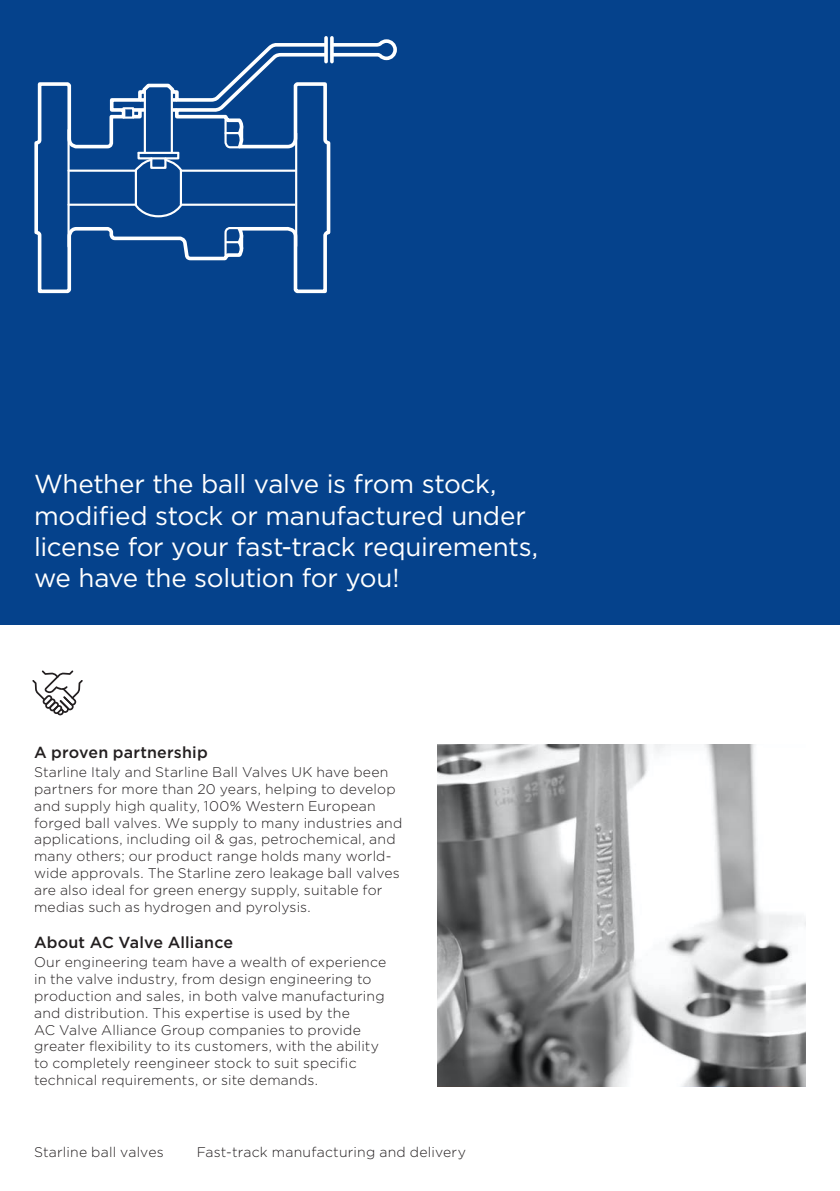
<style>
.page{position:relative;width:840px;height:1191px;background:#fff}
.page>*{position:absolute;margin:0;border:0;box-sizing:border-box;transform-origin:0 0}
.t1{font:26px/31.2px "Gotham";letter-spacing:-.01em;color:#fff}
.t2{font:500 16px "Gotham";letter-spacing:.01em;color:#231f20}
.t3{font:300 14px/16.8px "Gotham";letter-spacing:.015em;color:#231f20}
</style>
<div class="page">
<div style="left:0;top:0;width:839px;height:625px;background:#05428c"></div>
<svg style="left:32px;top:670px;width:51px;height:45px"></svg>
<img style="left:437px;top:744px;width:368px;height:342px">
<svg style="left:34px;top:43px;width:298px;height:251px"></svg>
<svg style="left:329px;top:37px;width:68px;height:25px"></svg>
<svg style="left:173px;top:108px;width:4px;height:4px"></svg>
<svg style="left:173px;top:98px;width:4px;height:4px"></svg>
<div style="left:122px;top:107px;width:12px;height:12px;border:2px solid #fff"></div>
<hr style="left:171px;top:92px;width:2px;height:60px;background:#fff">
<hr style="left:144px;top:92px;width:2px;height:60px;background:#fff">
<div style="left:137px;top:152px;width:42px;height:7px;border:2px solid #fff"></div>
<hr style="left:135px;top:172px;width:2px;height:31px;background:#fff">
<hr style="left:180px;top:172px;width:2px;height:31px;background:#fff">
<div style="left:150px;top:157px;width:16px;height:12px;border:2px solid #fff"></div>
<svg style="left:134px;top:157px;width:20px;height:17px"></svg>
<svg style="left:163px;top:158px;width:20px;height:16px"></svg>
<svg style="left:134px;top:201px;width:49px;height:17px"></svg>
<svg style="left:129px;top:98px;width:15px;height:22px"></svg>
<hr style="left:181px;top:170px;width:114px;height:2px;background:#fff">
<hr style="left:181px;top:204px;width:114px;height:2px;background:#fff">
<svg style="left:223px;top:116px;width:20px;height:33px"></svg>
<svg style="left:223px;top:226px;width:20px;height:35px"></svg>
<svg style="left:324px;top:38px;width:4px;height:24px"></svg>
<hr style="left:330px;top:38px;width:3px;height:24px;background:#fff">
<hr style="left:295px;top:133px;width:2px;height:113px;background:#fff">
<hr style="left:67px;top:130px;width:3px;height:116px;background:#fff">
<hr style="left:69px;top:170px;width:67px;height:2px;background:#fff">
<hr style="left:69px;top:204px;width:67px;height:2px;background:#fff">
<h1 class="t1" style="left:34px;top:470px;width:505px">Whether the ball valve is from stock, modified stock or manufactured under license for your fast-track requirements, we have the solution for you!</h1>
<p class="t2" style="left:34px;top:744px;width:175px">A proven partnership</p>
<p class="t3" style="left:34px;top:764px;width:369px">Starline Italy and Starline Ball Valves UK have been partners for more than 20 years, helping to develop and supply high quality, 100% Western European forged ball valves. We supply to many industries and applications, including oil &amp; gas, petrochemical, and many others; our product range holds many world&shy;wide approvals. The Starline zero leakage ball valves are also ideal for green energy supply, suitable for medias such as hydrogen and pyrolysis.</p>
<p class="t2" style="left:34px;top:935px;width:200px">About AC Valve Alliance</p>
<p class="t3" style="left:34px;top:954px;width:353px">Our engineering team have a wealth of experience in the valve industry, from design engineering to production and sales, in both valve manufacturing and distribution. This expertise is used by the<br>AC Valve Alliance Group companies to provide greater flexibility to its customers, with the ability to completely reengineer stock to suit specific technical requirements, or site demands.</p>
<p class="t3" style="left:34px;top:1144px;width:131px">Starline ball valves</p>
<p class="t3" style="left:197px;top:1144px;width:270px">Fast-track manufacturing and delivery</p>
</div>
